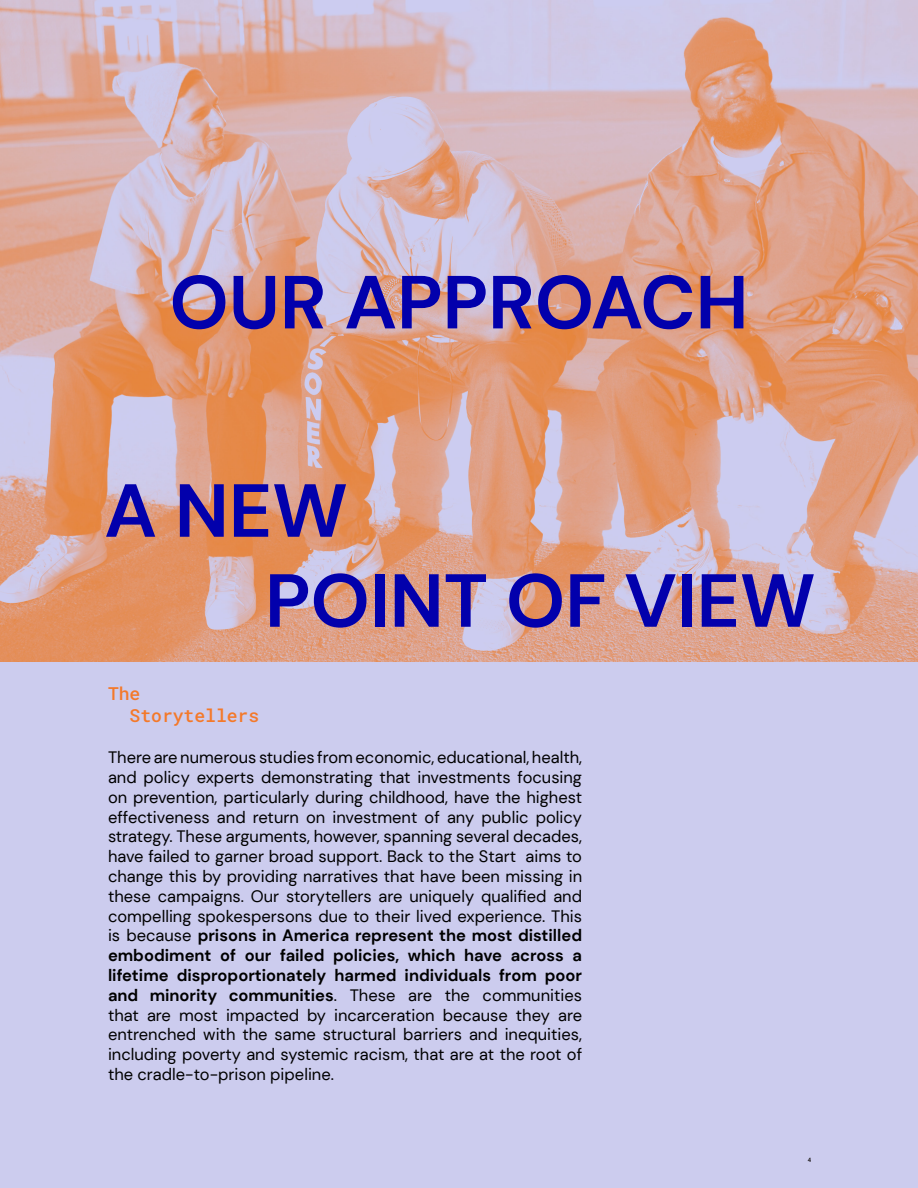
<style>
.page{position:relative;width:918px;height:1188px;background:#cce}
.page>*{position:absolute;margin:0;border:0;box-sizing:border-box;transform-origin:0 0}
.H1_Title{font:700 75px "DM Sans";color:#0200ac}
.t1{font:18px "Roboto Mono";color:#f4792a}
.Body_light{font:16.5px/19.8px "DM Sans";color:#000;text-align:justify}
.t2{font:6px "Roboto Mono";color:#231f20}
.s1{font-weight:700}
</style>
<div class="page">
<img style="left:0;top:0;width:918px;height:662px">
<p class="H1_Title" style="left:169px;top:255px;width:581px">OUR APPROACH</p>
<p class="H1_Title" style="left:104px;top:464px;width:245px">A NEW</p>
<p class="H1_Title" style="left:265px;top:554px;width:552px">POINT OF VIEW</p>
<h3 class="t1" style="left:108px;top:681px;width:34px">The</h3>
<h3 class="t1" style="left:130px;top:703px;width:131px">Storytellers</h3>
<p class="Body_light" style="left:108px;top:747px;width:476px">There are numerous studies from economic, educational, health, and policy experts demonstrating that investments focusing on prevention, particularly during childhood, have the highest effectiveness and return on investment of any public policy strategy. These arguments, however, spanning several decades, have failed to garner broad support. Back to the Start aims to change this by providing narratives that have been missing in these campaigns. Our storytellers are uniquely qualified and compelling spokespersons due to their lived experience. This is because <span class="s1">prisons in America represent the most distilled embodiment of our failed policies, which have across a lifetime disproportionately harmed individuals from poor and minority communities</span>. These are the communities that are most impacted by incarceration because they are entrenched with the same structural barriers and inequities, including poverty and systemic racism, that are at the root of the cradle-to-prison pipeline.</p>
<p class="t2" style="left:808px;top:1156px;width:5px">4</p>
</div>
